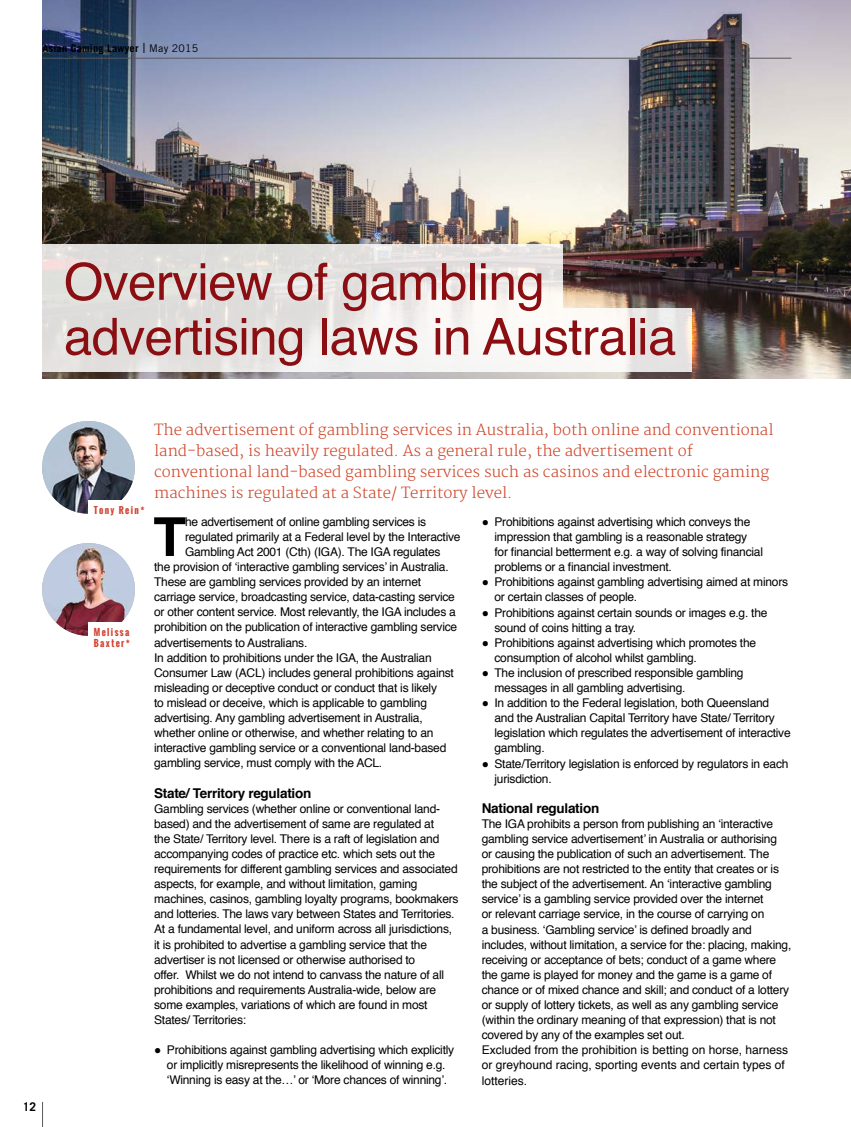
<style>
.page{position:relative;width:851px;height:1127px;background:#fff}
.page>*{position:absolute;margin:0;border:0;box-sizing:border-box;transform-origin:0 0}
.t1{font:700 53.7px "Helvetica";color:#000}
.t2{font:51px/54.8px "Helvetica";letter-spacing:-.01em;color:#8b0f12}
.t3{font:300 15px/21px "Merriweather";color:#cf462a}
.t4{font:700 13.5px "Helvetica";letter-spacing:-.02em;color:#000}
.t5{font:12px/15.1px "Helvetica";letter-spacing:-.02em;color:#000}
.t6{font:700 12px "Trade Gothic LT Std";color:#000}
.t7{font:700 10.5px "Trade Gothic LT Std";letter-spacing:.02em;color:#000}
.t8{font:700 9.15px/10.9px "Oswald";letter-spacing:.15em;color:#d34432}
.s1{font-family:"Merriweather";font-weight:400}
.s2{font-weight:400}
</style>
<div class="page">
<svg style="left:42px;top:1102px;width:1px;height:25px"></svg>
<img style="left:43px;top:0;width:807px;height:378px">
<svg style="left:42px;top:245px;width:521px;height:63px;background:#e5e3e0"></svg>
<svg style="left:42px;top:308px;width:649px;height:63px"></svg>
<img style="left:42px;top:421px;width:93px;height:93px;border-radius:46px">
<div style="left:88px;top:500px;width:63px;height:18px;background:#fff"></div>
<img style="left:42px;top:543px;width:93px;height:93px;border-radius:46px">
<div style="left:88px;top:622px;width:63px;height:18px;background:#fff"></div>
<hr style="left:43px;top:58px;width:748px;height:1px;background:#58595b">
<p class="t7" style="left:43px;top:42px;width:157px">Asian Gaming Lawyer <span class="s1">|</span> <span class="s2">May 2015</span></p>
<h2 class="t2" style="left:64px;top:256px;width:614px">Overview of gambling advertising laws in Australia</h2>
<p class="t6" style="left:23px;top:1099px;width:15px">12</p>
<p class="t8" style="left:94px;top:505px;width:52px">Tony Rein*</p>
<p class="t8" style="left:94px;top:627px;width:38px">Melissa<br>Baxter*</p>
<p class="t3" style="left:154px;top:420px;width:620px">The advertisement of gambling services in Australia, both online and conventional land-based, is heavily regulated. As a general rule, the advertisement of conventional land-based gambling services such as casinos and electronic gaming machines is regulated at a State/ Territory level.</p>
<h1 class="t1" style="left:153px;top:494px;width:34px">T</h1>
<p class="t5" style="left:185px;top:514px;width:243px">he advertisement of online gambling services is</p>
<p class="t5" style="left:185px;top:529px;width:277px">regulated primarily at a Federal level by the Interactive</p>
<p class="t5" style="left:185px;top:544px;width:257px">Gambling Act 2001 (Cth) (IGA). The IGA regulates</p>
<p class="t5" style="left:154px;top:560px;width:296px">the provision of ‘interactive gambling services’ in Australia.</p>
<p class="t5" style="left:154px;top:575px;width:268px">These are gambling services provided by an internet</p>
<p class="t5" style="left:154px;top:590px;width:302px">carriage service, broadcasting service, data-casting service</p>
<p class="t5" style="left:154px;top:605px;width:303px">or other content service. Most relevantly, the IGA includes a</p>
<p class="t5" style="left:154px;top:620px;width:304px">prohibition on the publication of interactive gambling service</p>
<p class="t5" style="left:154px;top:635px;width:155px">advertisements to Australians.</p>
<p class="t5" style="left:154px;top:650px;width:279px">In addition to prohibitions under the IGA, the Australian</p>
<p class="t5" style="left:154px;top:665px;width:301px">Consumer Law (ACL) includes general prohibitions against</p>
<p class="t5" style="left:154px;top:680px;width:284px">misleading or deceptive conduct or conduct that is likely</p>
<p class="t5" style="left:154px;top:695px;width:274px">to mislead or deceive, which is applicable to gambling</p>
<p class="t5" style="left:154px;top:710px;width:270px">advertising. Any gambling advertisement in Australia,</p>
<p class="t5" style="left:154px;top:726px;width:281px">whether online or otherwise, and whether relating to an</p>
<p class="t5" style="left:154px;top:741px;width:294px">interactive gambling service or a conventional land-based</p>
<p class="t5" style="left:154px;top:756px;width:230px">gambling service, must comply with the ACL.</p>
<p class="t4" style="left:154px;top:782px;width:159px">State/ Territory regulation</p>
<p class="t5" style="left:154px;top:801px;width:306px">Gambling services (whether online or conventional land&shy;based) and the advertisement of same are regulated at<br>the State/ Territory level. There is a raft of legislation and accompanying codes of practice etc. which sets out the requirements for different gambling services and associated aspects, for example, and without limitation, gaming machines, casinos, gambling loyalty programs, bookmakers and lotteries. The laws vary between States and Territories.<br>At a fundamental level, and uniform across all jurisdictions, it is prohibited to advertise a gambling service that the advertiser is not licensed or otherwise authorised to<br>offer. Whilst we do not intend to canvass the nature of all prohibitions and requirements Australia-wide, below are some examples, variations of which are found in most States/ Territories:</p>
<p class="t5" style="left:154px;top:1043px;width:301px;text-align:center">● Prohibitions against gambling advertising which explicitly or implicitly misrepresents the likelihood of winning e.g. ‘Winning is easy at the…’ or ‘More chances of winning’.</p>
<p class="t5" style="left:494px;top:514px;width:270px;text-indent:-13px">● Prohibitions against advertising which conveys the impression that gambling is a reasonable strategy for financial betterment e.g. a way of solving financial problems or a financial investment.</p>
<p class="t5" style="left:494px;top:575px;width:295px;text-indent:-13px">● Prohibitions against gambling advertising aimed at minors or certain classes of people.</p>
<p class="t5" style="left:494px;top:605px;width:274px;text-indent:-13px">● Prohibitions against certain sounds or images e.g. the sound of coins hitting a tray.</p>
<p class="t5" style="left:494px;top:635px;width:263px;text-indent:-13px">● Prohibitions against advertising which promotes the consumption of alcohol whilst gambling.</p>
<p class="t5" style="left:494px;top:665px;width:250px;text-indent:-13px">● The inclusion of prescribed responsible gambling messages in all gambling advertising.</p>
<p class="t5" style="left:494px;top:696px;width:297px;text-indent:-13px">● In addition to the Federal legislation, both Queensland and the Australian Capital Territory have State/ Territory legislation which regulates the advertisement of interactive gambling.</p>
<p class="t5" style="left:494px;top:756px;width:295px;text-indent:-13px">● State/Territory legislation is enforced by regulators in each jurisdiction.</p>
<p class="t4" style="left:481px;top:797px;width:119px">National regulation</p>
<p class="t5" style="left:481px;top:816px;width:311px">The IGA prohibits a person from publishing an ‘interactive gambling service advertisement’ in Australia or authorising<br>or causing the publication of such an advertisement. The prohibitions are not restricted to the entity that creates or is the subject of the advertisement. An ‘interactive gambling service’ is a gambling service provided over the internet<br>or relevant carriage service, in the course of carrying on<br>a business. ‘Gambling service’ is defined broadly and includes, without limitation, a service for the: placing, making, receiving or acceptance of bets; conduct of a game where the game is played for money and the game is a game of chance or of mixed chance and skill; and conduct of a lottery or supply of lottery tickets, as well as any gambling service (within the ordinary meaning of that expression) that is not covered by any of the examples set out.<br>Excluded from the prohibition is betting on horse, harness or greyhound racing, sporting events and certain types of lotteries.</p>
</div>
